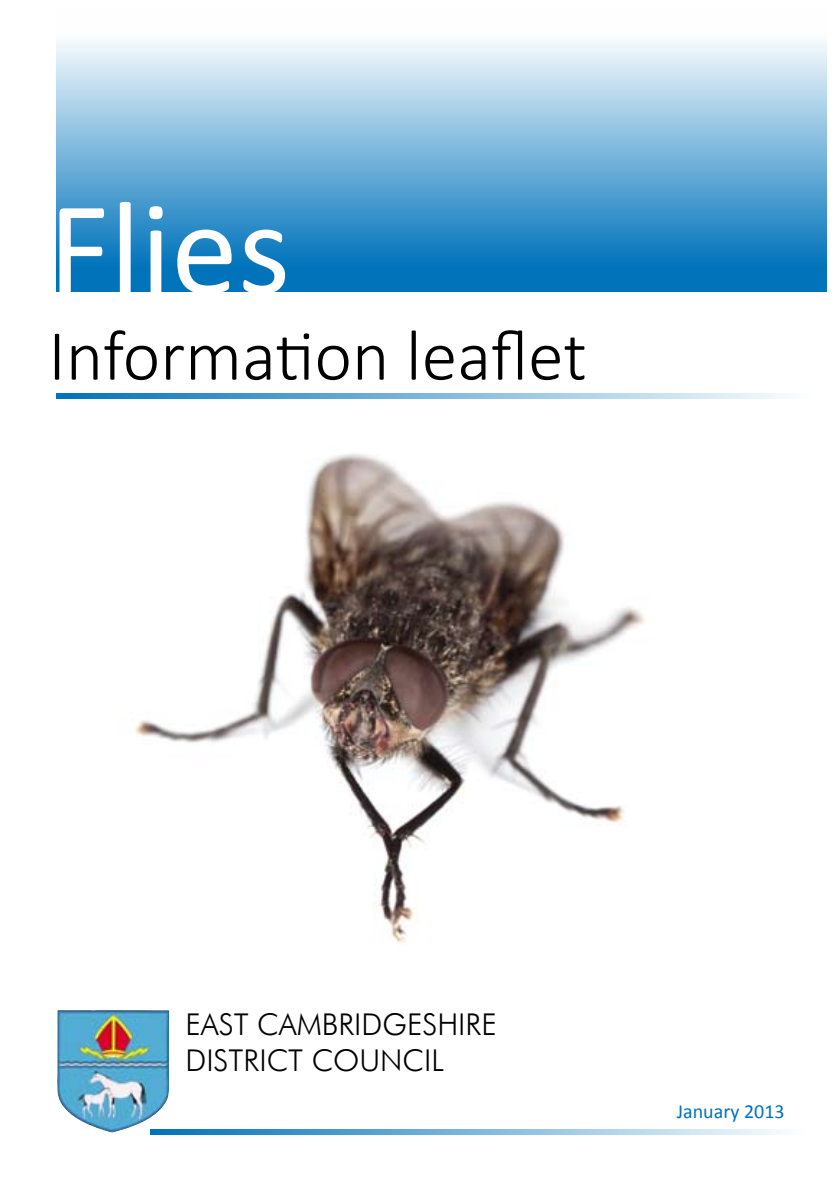
<style>
.page{position:relative;width:840px;height:1191px;background:#fff}
.page>*{position:absolute;margin:0;border:0;box-sizing:border-box;transform-origin:0 0}
.t1{font:134px "Calibri";color:#fff}
.t2{font:300 72px "Calibri";color:#000}
.t3{font:300 30px/36px "Futura BT";color:#000}
.t4{font:20px "Calibri";color:#0073bb}
</style>
<div class="page">
<svg style="left:57px;top:393px;width:728px;height:5px;background:#7ab6db"></svg>
<svg style="left:151px;top:1129px;width:630px;height:5px;background:#7cb7dc"></svg>
<div style="left:57px;top:9px;width:769px;height:282px;background:linear-gradient(to bottom,#fff,#0069b6)"></div>
<img style="left:135px;top:453px;width:512px;height:490px">
<img style="left:57px;top:1010px;width:112px;height:122px">
<h1 class="t1" style="left:48px;top:165px;width:244px">Flies</h1>
<h2 class="t2" style="left:48px;top:311px;width:540px">Information leaflet</h2>
<p class="t3" style="left:185px;top:1006px;width:313px">EAST CAMBRIDGESHIRE<br>DISTRICT COUNCIL</p>
<p class="t4" style="left:676px;top:1099px;width:109px">January 2013</p>
</div>
